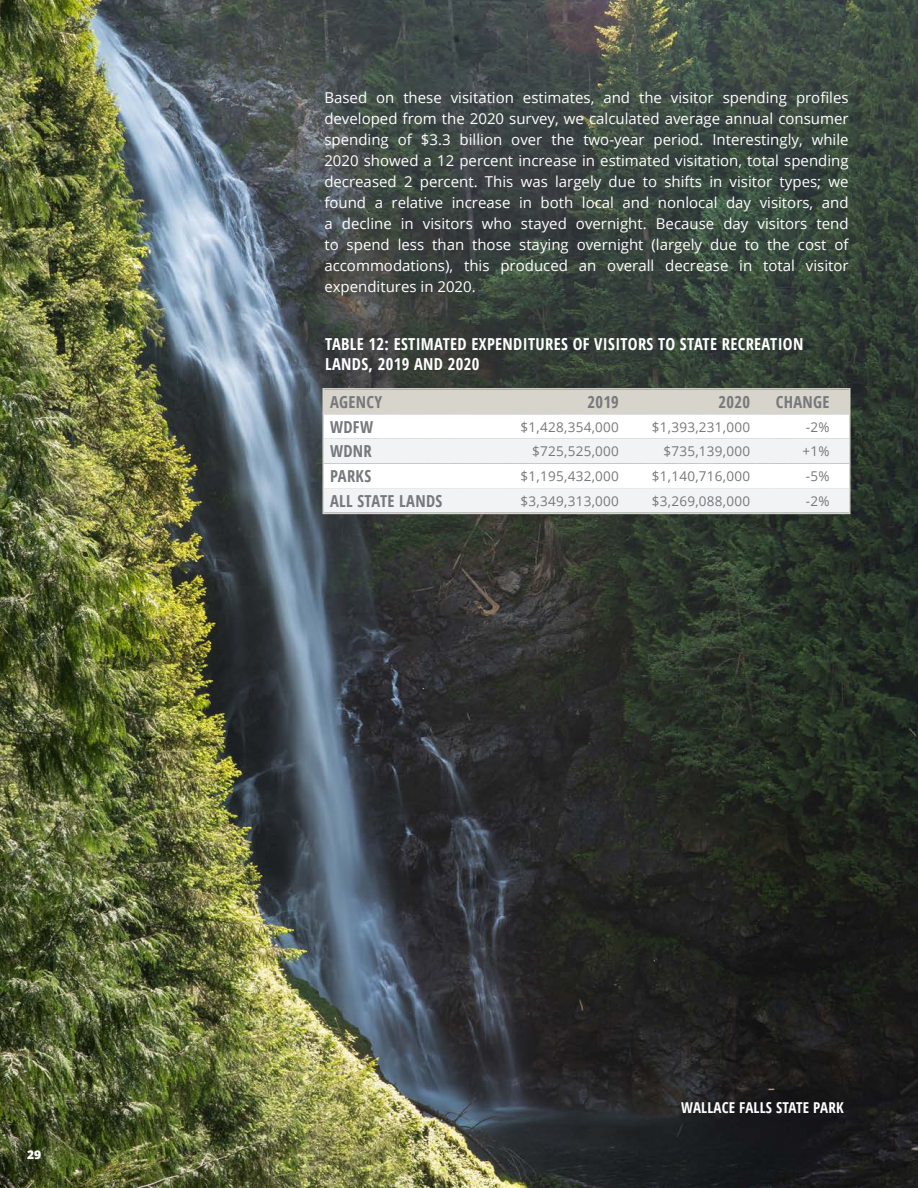
<style>
.page{position:relative;width:918px;height:1188px;background:#fff}
.page>*{position:absolute;margin:0;border:0;box-sizing:border-box;transform-origin:0 0}
.EE_Figure_Table_Capt{font:700 condensed 16.5px/19.5px "Open Sans";letter-spacing:.02em;color:#fff}
.EE_Figure_Table_Capt-2{font:700 condensed 16.5px "Open Sans";letter-spacing:.02em;color:#76787b}
.EE_Body{font:15px/21px "Open Sans";color:#fff;text-align:justify}
.EE_Photo_Caption{font:700 condensed 15px "Open Sans";letter-spacing:.01em;color:#fff}
.EE_Figure_Table_Capt-3{font:13.5px "Open Sans";letter-spacing:.02em;color:#76787b}
.t1{font:800 12px "Open Sans";color:#fff}
</style>
<div class="page">
<img style="left:0;top:0;width:918px;height:1188px">
<svg style="left:325px;top:391px;width:522px;height:120px"></svg>
<div style="left:322px;top:388px;width:528px;height:126px;border:2px solid #d7d4cc"></div>
<p class="t1" style="left:27px;top:1145px;width:16px">29</p>
<p class="EE_Body" style="left:324px;top:86px;width:526px">Based on these visitation estimates, and the visitor spending profiles developed from the 2020 survey, we calculated average annual consumer spending of $3.3 billion over the two-year period. Interestingly, while 2020 showed a 12 percent increase in estimated visitation, total spending decreased 2 percent. This was largely due to shifts in visitor types; we found a relative increase in both local and nonlocal day visitors, and a decline in visitors who stayed overnight. Because day visitors tend to spend less than those staying overnight (largely due to the cost of accommodations), this produced an overall decrease in total visitor expenditures in 2020.</p>
<p class="EE_Figure_Table_Capt" style="left:325px;top:334px;width:480px">TABLE 12: ESTIMATED EXPENDITURES OF VISITORS TO STATE RECREATION<br>LANDS, 2019 AND 2020</p>
<p class="EE_Figure_Table_Capt-2" style="left:330px;top:391px;width:54px">AGENCY</p>
<p class="EE_Figure_Table_Capt-2" style="left:587px;top:391px;width:33px">2019</p>
<p class="EE_Figure_Table_Capt-2" style="left:719px;top:391px;width:33px">2020</p>
<p class="EE_Figure_Table_Capt-2" style="left:776px;top:391px;width:55px">CHANGE</p>
<p class="EE_Figure_Table_Capt-2" style="left:330px;top:415px;width:45px">WDFW</p>
<p class="EE_Figure_Table_Capt-3" style="left:521px;top:418px;width:100px">$1,428,354,000</p>
<p class="EE_Figure_Table_Capt-3" style="left:652px;top:418px;width:100px">$1,393,231,000</p>
<p class="EE_Figure_Table_Capt-3" style="left:806px;top:418px;width:25px">-2%</p>
<p class="EE_Figure_Table_Capt-2" style="left:330px;top:440px;width:43px">WDNR</p>
<p class="EE_Figure_Table_Capt-3" style="left:532px;top:442px;width:88px">$725,525,000</p>
<p class="EE_Figure_Table_Capt-3" style="left:663px;top:442px;width:88px">$735,139,000</p>
<p class="EE_Figure_Table_Capt-3" style="left:802px;top:442px;width:29px">+1%</p>
<p class="EE_Figure_Table_Capt-2" style="left:330px;top:465px;width:43px">PARKS</p>
<p class="EE_Figure_Table_Capt-3" style="left:521px;top:467px;width:100px">$1,195,432,000</p>
<p class="EE_Figure_Table_Capt-3" style="left:652px;top:467px;width:100px">$1,140,716,000</p>
<p class="EE_Figure_Table_Capt-3" style="left:806px;top:467px;width:25px">-5%</p>
<p class="EE_Figure_Table_Capt-2" style="left:330px;top:489px;width:114px">ALL STATE LANDS</p>
<p class="EE_Figure_Table_Capt-3" style="left:521px;top:491px;width:100px">$3,349,313,000</p>
<p class="EE_Figure_Table_Capt-3" style="left:652px;top:491px;width:100px">$3,269,088,000</p>
<p class="EE_Figure_Table_Capt-3" style="left:806px;top:491px;width:25px">-2%</p>
<p class="EE_Photo_Caption" style="left:681px;top:1097px;width:164px">WALLACE FALLS STATE PARK</p>
</div>
